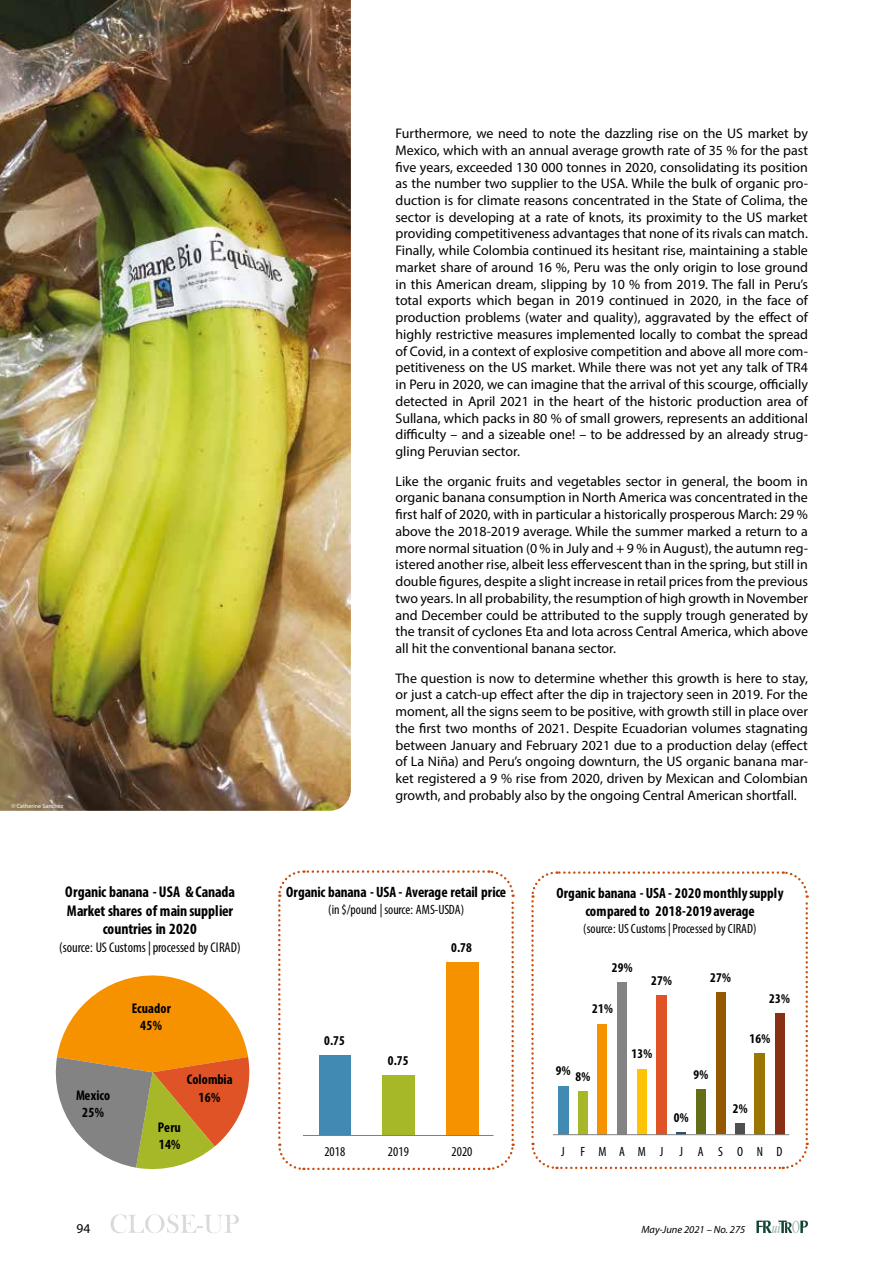
<style>
.page{position:relative;width:893px;height:1263px;background:#fff}
.page>*{position:absolute;margin:0;border:0;box-sizing:border-box;transform-origin:0 0}
.t1{font:700 condensed 15.6px/18.8px "Myriad Pro";letter-spacing:-.01em;color:#000;text-align:center}
.t2{font:700 condensed 15px "Myriad Pro";letter-spacing:-.01em;color:#000}
.t3{font:700 condensed 14.85px/17.9px "Myriad Pro";letter-spacing:.005em;color:#000;text-align:center}
.t4{font:700 condensed 14.1px/17.2px "Myriad Pro";color:#000;text-align:center}
.t5{font:condensed 14.1px "Myriad Pro";letter-spacing:-.01em;color:#000}
.t6{font:13.95px/16.8px "Myriad Pro";color:#000;text-align:justify}
.t7{font:condensed 13.5px "Myriad Pro";letter-spacing:.005em;color:#000}
.t8{font:700 condensed 13.5px "Myriad Pro";color:#000}
.t9{font:13.5px "Myriad Pro";color:#000}
.t10{font:condensed 13.35px "Myriad Pro";letter-spacing:.005em;color:#000}
.t11{font:700 condensed 13.35px "Myriad Pro";letter-spacing:.02em;color:#000}
.t12{font:condensed 13.35px "Myriad Pro";letter-spacing:1.01em;color:#000}
.t13{font:italic 10.5px "Myriad Pro";color:#000}
.t14{font:6px "Myriad Pro";color:#fff}
</style>
<div class="page">
<svg style="left:111px;top:1214px;width:128px;height:19px"></svg>
<svg style="left:756px;top:1220px;width:52px;height:13px"></svg>
<svg style="left:531px;top:871px;width:278px;height:299px"></svg>
<svg style="left:278px;top:870px;width:237px;height:301px"></svg>
<svg style="left:55px;top:975px;width:195px;height:195px"></svg>
<img style="left:0;top:0;width:351px;height:811px">
<p class="t14" style="left:12px;top:802px;width:53px">© Catherine Sanchez</p>
<p class="t1" style="left:65px;top:882px;width:171px">Organic banana - USA &amp; Canada<br>Market shares of main supplier countries in 2020</p>
<p class="t5" style="left:59px;top:939px;width:183px">(source: US Customs | processed by CIRAD)</p>
<p class="t4" style="left:76px;top:1086px;width:36px">Mexico<br>25%</p>
<p class="t4" style="left:132px;top:999px;width:41px">Ecuador<br>45%</p>
<p class="t4" style="left:187px;top:1071px;width:47px">Colombia<br>16%</p>
<p class="t4" style="left:158px;top:1118px;width:24px;text-align:left">Peru<br>14%</p>
<p class="t6" style="left:395px;top:125px;width:414px">Furthermore, we need to note the dazzling rise on the US market by Mexico, which with an annual average growth rate of 35 % for the past five years, exceeded 130 000 tonnes in 2020, consolidating its position as the number two supplier to the USA. While the bulk of organic pro&shy;duction is for climate reasons concentrated in the State of Colima, the sector is developing at a rate of knots, its proximity to the US market providing competitiveness advantages that none of its rivals can match.<br>Finally, while Colombia continued its hesitant rise, maintaining a stable market share of around 16 %, Peru was the only origin to lose ground in this American dream, slipping by 10 % from 2019. The fall in Peru’s total exports which began in 2019 continued in 2020, in the face of production problems (water and quality), aggravated by the effect of highly restrictive measures implemented locally to combat the spread of Covid, in a context of explosive competition and above all more com&shy;petitiveness on the US market. While there was not yet any talk of TR4 in Peru in 2020, we can imagine that the arrival of this scourge, officially detected in April 2021 in the heart of the historic production area of Sullana, which packs in 80 % of small growers, represents an additional difficulty – and a sizeable one! – to be addressed by an already strug&shy;gling Peruvian sector.</p>
<p class="t6" style="left:395px;top:472px;width:414px">Like the organic fruits and vegetables sector in general, the boom in organic banana consumption in North America was concentrated in the first half of 2020, with in particular a historically prosperous March: 29 % above the 2018-2019 average. While the summer marked a return to a more normal situation (0 % in July and + 9 % in August), the autumn reg&shy;istered another rise, albeit less effervescent than in the spring, but still in double figures, despite a slight increase in retail prices from the previous two years. In all probability, the resumption of high growth in November and December could be attributed to the supply trough generated by the transit of cyclones Eta and Iota across Central America, which above all hit the conventional banana sector.</p>
<p class="t6" style="left:395px;top:669px;width:414px">The question is now to determine whether this growth is here to stay, or just a catch-up effect after the dip in trajectory seen in 2019. For the moment, all the signs seem to be positive, with growth still in place over the first two months of 2021. Despite Ecuadorian volumes stagnating between January and February 2021 due to a production delay (effect of La Niña) and Peru’s ongoing downturn, the US organic banana mar&shy;ket registered a 9 % rise from 2020, driven by Mexican and Colombian growth, and probably also by the ongoing Central American shortfall.</p>
<p class="t2" style="left:286px;top:883px;width:222px">Organic banana - USA - Average retail price</p>
<p class="t7" style="left:328px;top:901px;width:138px">(in $/pound | source: AMS-USDA)</p>
<p class="t8" style="left:324px;top:1032px;width:22px">0.75</p>
<p class="t8" style="left:388px;top:1052px;width:22px">0.75</p>
<p class="t8" style="left:451px;top:939px;width:22px">0.78</p>
<p class="t7" style="left:324px;top:1144px;width:22px">2018</p>
<p class="t7" style="left:388px;top:1144px;width:22px">2019</p>
<p class="t7" style="left:452px;top:1144px;width:22px">2020</p>
<p class="t3" style="left:556px;top:884px;width:229px">Organic banana - USA - 2020 monthly supply compared to 2018-2019 average</p>
<p class="t10" style="left:583px;top:921px;width:175px">(source: US Customs | Processed by CIRAD)</p>
<p class="t11" style="left:612px;top:959px;width:22px">29%</p>
<p class="t11" style="left:592px;top:1000px;width:22px">21%</p>
<p class="t11" style="left:651px;top:972px;width:22px">27%</p>
<p class="t11" style="left:556px;top:1065px;width:36px">9% 8%</p>
<p class="t11" style="left:631px;top:1045px;width:22px">13%</p>
<p class="t11" style="left:710px;top:970px;width:22px">27%</p>
<p class="t11" style="left:693px;top:1066px;width:16px">9%</p>
<p class="t11" style="left:769px;top:990px;width:22px">23%</p>
<p class="t11" style="left:749px;top:1030px;width:22px">16%</p>
<p class="t11" style="left:674px;top:1109px;width:16px">0%</p>
<p class="t11" style="left:733px;top:1100px;width:16px">2%</p>
<p class="t12" style="left:561px;top:1143px;width:223px">J FMAMJ JASOND</p>
<p class="t9" style="left:77px;top:1220px;width:15px">94</p>
<p class="t13" style="left:641px;top:1223px;width:106px">May-June 2021 – No. 275</p>
</div>
